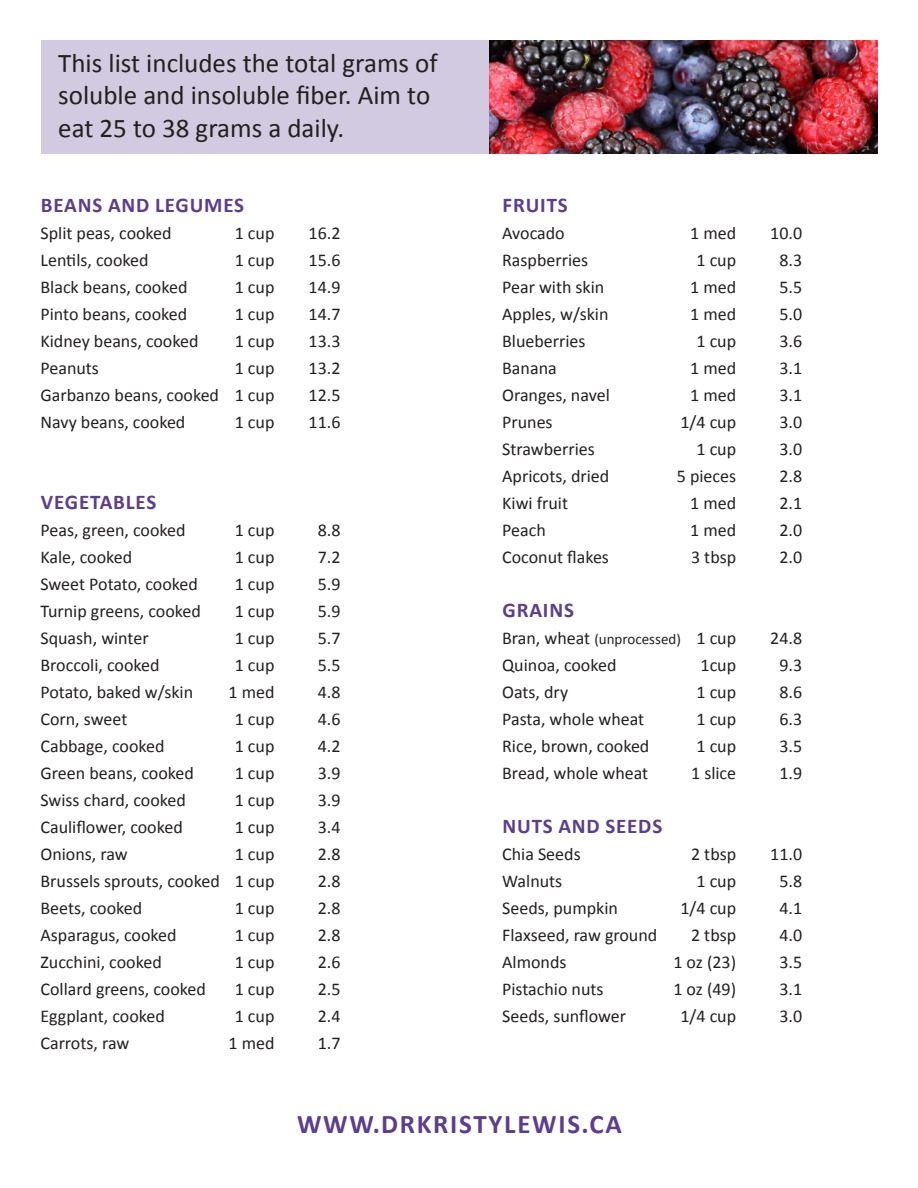
<style>
.page{position:relative;width:918px;height:1188px;background:#fff}
.page>*{position:absolute;margin:0;border:0;box-sizing:border-box;transform-origin:0 0}
.t1{font:27px/32.4px "Calibri";color:#231f20}
.t2{font:700 27px "Calibri";letter-spacing:.065em;color:#5b3e8e}
.t3{font:700 21px "Calibri";letter-spacing:.04em;color:#5b3e8e}
.t4{font:18px "Calibri";color:#231f20}
.s1{font-size:15px}
</style>
<div class="page">
<img style="left:488px;top:40px;width:390px;height:114px">
<div style="left:41px;top:40px;width:447px;height:114px;background:#d2cae0"></div>
<p class="t1" style="left:58px;top:47px;width:381px">This list includes the total grams of soluble and insoluble fiber. Aim to eat 25 to 38 grams a daily.</p>
<p class="t3" style="left:41px;top:192px;width:205px">BEANS AND LEGUMES</p>
<p class="t4" style="left:40px;top:222px;width:133px">Split peas, cooked</p>
<p class="t4" style="left:235px;top:222px;width:41px">1 cup</p>
<p class="t4" style="left:309px;top:222px;width:33px">16.2</p>
<p class="t4" style="left:40px;top:249px;width:110px">Lentils, cooked</p>
<p class="t4" style="left:235px;top:249px;width:41px">1 cup</p>
<p class="t4" style="left:309px;top:249px;width:33px">15.6</p>
<p class="t4" style="left:40px;top:276px;width:148px">Black beans, cooked</p>
<p class="t4" style="left:235px;top:276px;width:41px">1 cup</p>
<p class="t4" style="left:309px;top:276px;width:33px">14.9</p>
<p class="t4" style="left:40px;top:303px;width:148px">Pinto beans, cooked</p>
<p class="t4" style="left:235px;top:303px;width:41px">1 cup</p>
<p class="t4" style="left:309px;top:303px;width:33px">14.7</p>
<p class="t4" style="left:40px;top:330px;width:160px">Kidney beans, cooked</p>
<p class="t4" style="left:235px;top:330px;width:41px">1 cup</p>
<p class="t4" style="left:309px;top:330px;width:33px">13.3</p>
<p class="t4" style="left:40px;top:357px;width:60px">Peanuts</p>
<p class="t4" style="left:235px;top:357px;width:41px">1 cup</p>
<p class="t4" style="left:309px;top:357px;width:33px">13.2</p>
<p class="t4" style="left:40px;top:384px;width:235px">Garbanzo beans, cooked 1 cup</p>
<p class="t4" style="left:309px;top:384px;width:33px">12.5</p>
<p class="t4" style="left:40px;top:411px;width:146px">Navy beans, cooked</p>
<p class="t4" style="left:235px;top:411px;width:41px">1 cup</p>
<p class="t4" style="left:309px;top:411px;width:33px">11.6</p>
<p class="t3" style="left:41px;top:489px;width:117px">VEGETABLES</p>
<p class="t4" style="left:40px;top:519px;width:147px">Peas, green, cooked</p>
<p class="t4" style="left:235px;top:519px;width:41px">1 cup</p>
<p class="t4" style="left:318px;top:519px;width:24px">8.8</p>
<p class="t4" style="left:40px;top:546px;width:93px">Kale, cooked</p>
<p class="t4" style="left:235px;top:546px;width:41px">1 cup</p>
<p class="t4" style="left:318px;top:546px;width:24px">7.2</p>
<p class="t4" style="left:40px;top:573px;width:159px">Sweet Potato, cooked</p>
<p class="t4" style="left:235px;top:573px;width:41px">1 cup</p>
<p class="t4" style="left:318px;top:573px;width:24px">5.9</p>
<p class="t4" style="left:40px;top:600px;width:162px">Turnip greens, cooked</p>
<p class="t4" style="left:235px;top:600px;width:41px">1 cup</p>
<p class="t4" style="left:318px;top:600px;width:24px">5.9</p>
<p class="t4" style="left:40px;top:627px;width:110px">Squash, winter</p>
<p class="t4" style="left:235px;top:627px;width:41px">1 cup</p>
<p class="t4" style="left:318px;top:627px;width:24px">5.7</p>
<p class="t4" style="left:40px;top:654px;width:121px">Broccoli, cooked</p>
<p class="t4" style="left:235px;top:654px;width:41px">1 cup</p>
<p class="t4" style="left:318px;top:654px;width:24px">5.5</p>
<p class="t4" style="left:40px;top:681px;width:154px">Potato, baked w/skin</p>
<p class="t4" style="left:229px;top:681px;width:47px">1 med</p>
<p class="t4" style="left:318px;top:681px;width:24px">4.8</p>
<p class="t4" style="left:40px;top:708px;width:88px">Corn, sweet</p>
<p class="t4" style="left:235px;top:708px;width:41px">1 cup</p>
<p class="t4" style="left:318px;top:708px;width:24px">4.6</p>
<p class="t4" style="left:40px;top:735px;width:126px">Cabbage, cooked</p>
<p class="t4" style="left:235px;top:735px;width:41px">1 cup</p>
<p class="t4" style="left:318px;top:735px;width:24px">4.2</p>
<p class="t4" style="left:40px;top:762px;width:155px">Green beans, cooked</p>
<p class="t4" style="left:235px;top:762px;width:41px">1 cup</p>
<p class="t4" style="left:318px;top:762px;width:24px">3.9</p>
<p class="t4" style="left:40px;top:789px;width:147px">Swiss chard, cooked</p>
<p class="t4" style="left:235px;top:789px;width:41px">1 cup</p>
<p class="t4" style="left:318px;top:789px;width:24px">3.9</p>
<p class="t4" style="left:40px;top:816px;width:144px">Cauliflower, cooked</p>
<p class="t4" style="left:235px;top:816px;width:41px">1 cup</p>
<p class="t4" style="left:318px;top:816px;width:24px">3.4</p>
<p class="t4" style="left:40px;top:843px;width:89px">Onions, raw</p>
<p class="t4" style="left:235px;top:843px;width:41px">1 cup</p>
<p class="t4" style="left:318px;top:843px;width:24px">2.8</p>
<p class="t4" style="left:40px;top:870px;width:235px">Brussels sprouts, cooked 1 cup</p>
<p class="t4" style="left:318px;top:870px;width:24px">2.8</p>
<p class="t4" style="left:40px;top:897px;width:103px">Beets, cooked</p>
<p class="t4" style="left:235px;top:897px;width:41px">1 cup</p>
<p class="t4" style="left:318px;top:897px;width:24px">2.8</p>
<p class="t4" style="left:40px;top:924px;width:138px">Asparagus, cooked</p>
<p class="t4" style="left:235px;top:924px;width:41px">1 cup</p>
<p class="t4" style="left:318px;top:924px;width:24px">2.8</p>
<p class="t4" style="left:40px;top:951px;width:123px">Zucchini, cooked</p>
<p class="t4" style="left:235px;top:951px;width:41px">1 cup</p>
<p class="t4" style="left:318px;top:951px;width:24px">2.6</p>
<p class="t4" style="left:40px;top:978px;width:167px">Collard greens, cooked</p>
<p class="t4" style="left:235px;top:978px;width:41px">1 cup</p>
<p class="t4" style="left:318px;top:978px;width:24px">2.5</p>
<p class="t4" style="left:40px;top:1005px;width:126px">Eggplant, cooked</p>
<p class="t4" style="left:235px;top:1005px;width:41px">1 cup</p>
<p class="t4" style="left:318px;top:1005px;width:24px">2.4</p>
<p class="t4" style="left:40px;top:1032px;width:90px">Carrots, raw</p>
<p class="t4" style="left:229px;top:1032px;width:47px">1 med</p>
<p class="t4" style="left:318px;top:1032px;width:24px">1.7</p>
<p class="t3" style="left:503px;top:192px;width:67px">FRUITS</p>
<p class="t4" style="left:502px;top:222px;width:64px">Avocado</p>
<p class="t4" style="left:690px;top:222px;width:47px">1 med</p>
<p class="t4" style="left:770px;top:222px;width:33px">10.0</p>
<p class="t4" style="left:502px;top:249px;width:87px">Raspberries</p>
<p class="t4" style="left:696px;top:249px;width:41px">1 cup</p>
<p class="t4" style="left:779px;top:249px;width:24px">8.3</p>
<p class="t4" style="left:502px;top:276px;width:104px">Pear with skin</p>
<p class="t4" style="left:690px;top:276px;width:47px">1 med</p>
<p class="t4" style="left:779px;top:276px;width:24px">5.5</p>
<p class="t4" style="left:502px;top:303px;width:108px">Apples, w/skin</p>
<p class="t4" style="left:690px;top:303px;width:47px">1 med</p>
<p class="t4" style="left:779px;top:303px;width:24px">5.0</p>
<p class="t4" style="left:502px;top:330px;width:85px">Blueberries</p>
<p class="t4" style="left:696px;top:330px;width:41px">1 cup</p>
<p class="t4" style="left:779px;top:330px;width:24px">3.6</p>
<p class="t4" style="left:502px;top:357px;width:56px">Banana</p>
<p class="t4" style="left:690px;top:357px;width:47px">1 med</p>
<p class="t4" style="left:779px;top:357px;width:24px">3.1</p>
<p class="t4" style="left:502px;top:384px;width:109px">Oranges, navel</p>
<p class="t4" style="left:690px;top:384px;width:47px">1 med</p>
<p class="t4" style="left:779px;top:384px;width:24px">3.1</p>
<p class="t4" style="left:502px;top:411px;width:52px">Prunes</p>
<p class="t4" style="left:680px;top:411px;width:57px">1/4 cup</p>
<p class="t4" style="left:779px;top:411px;width:24px">3.0</p>
<p class="t4" style="left:502px;top:438px;width:94px">Strawberries</p>
<p class="t4" style="left:696px;top:438px;width:41px">1 cup</p>
<p class="t4" style="left:779px;top:438px;width:24px">3.0</p>
<p class="t4" style="left:502px;top:465px;width:109px">Apricots, dried</p>
<p class="t4" style="left:677px;top:465px;width:61px">5 pieces</p>
<p class="t4" style="left:779px;top:465px;width:24px">2.8</p>
<p class="t4" style="left:502px;top:492px;width:67px">Kiwi fruit</p>
<p class="t4" style="left:690px;top:492px;width:47px">1 med</p>
<p class="t4" style="left:779px;top:492px;width:24px">2.1</p>
<p class="t4" style="left:502px;top:519px;width:45px">Peach</p>
<p class="t4" style="left:690px;top:519px;width:47px">1 med</p>
<p class="t4" style="left:779px;top:519px;width:24px">2.0</p>
<p class="t4" style="left:502px;top:546px;width:108px">Coconut flakes</p>
<p class="t4" style="left:691px;top:546px;width:47px">3 tbsp</p>
<p class="t4" style="left:779px;top:546px;width:24px">2.0</p>
<p class="t3" style="left:503px;top:597px;width:73px">GRAINS</p>
<p class="t4" style="left:502px;top:627px;width:235px">Bran, wheat <span class="s1">(unprocessed)</span> 1 cup</p>
<p class="t4" style="left:770px;top:627px;width:33px">24.8</p>
<p class="t4" style="left:502px;top:654px;width:116px">Quinoa, cooked</p>
<p class="t4" style="left:701px;top:654px;width:37px">1cup</p>
<p class="t4" style="left:779px;top:654px;width:24px">9.3</p>
<p class="t4" style="left:502px;top:681px;width:67px">Oats, dry</p>
<p class="t4" style="left:696px;top:681px;width:41px">1 cup</p>
<p class="t4" style="left:779px;top:681px;width:24px">8.6</p>
<p class="t4" style="left:502px;top:708px;width:144px">Pasta, whole wheat</p>
<p class="t4" style="left:696px;top:708px;width:41px">1 cup</p>
<p class="t4" style="left:779px;top:708px;width:24px">6.3</p>
<p class="t4" style="left:502px;top:735px;width:149px">Rice, brown, cooked</p>
<p class="t4" style="left:696px;top:735px;width:41px">1 cup</p>
<p class="t4" style="left:779px;top:735px;width:24px">3.5</p>
<p class="t4" style="left:502px;top:762px;width:148px">Bread, whole wheat</p>
<p class="t4" style="left:691px;top:762px;width:47px">1 slice</p>
<p class="t4" style="left:779px;top:762px;width:24px">1.9</p>
<p class="t3" style="left:503px;top:813px;width:161px">NUTS AND SEEDS</p>
<p class="t4" style="left:502px;top:843px;width:80px">Chia Seeds</p>
<p class="t4" style="left:691px;top:843px;width:47px">2 tbsp</p>
<p class="t4" style="left:770px;top:843px;width:33px">11.0</p>
<p class="t4" style="left:502px;top:870px;width:62px">Walnuts</p>
<p class="t4" style="left:696px;top:870px;width:41px">1 cup</p>
<p class="t4" style="left:779px;top:870px;width:24px">5.8</p>
<p class="t4" style="left:502px;top:897px;width:117px">Seeds, pumpkin</p>
<p class="t4" style="left:680px;top:897px;width:57px">1/4 cup</p>
<p class="t4" style="left:779px;top:897px;width:24px">4.1</p>
<p class="t4" style="left:502px;top:924px;width:157px">Flaxseed, raw ground</p>
<p class="t4" style="left:691px;top:924px;width:47px">2 tbsp</p>
<p class="t4" style="left:779px;top:924px;width:24px">4.0</p>
<p class="t4" style="left:502px;top:951px;width:66px">Almonds</p>
<p class="t4" style="left:673px;top:951px;width:64px">1 oz (23)</p>
<p class="t4" style="left:779px;top:951px;width:24px">3.5</p>
<p class="t4" style="left:502px;top:978px;width:103px">Pistachio nuts</p>
<p class="t4" style="left:673px;top:978px;width:64px">1 oz (49)</p>
<p class="t4" style="left:779px;top:978px;width:24px">3.1</p>
<p class="t4" style="left:502px;top:1005px;width:126px">Seeds, sunflower</p>
<p class="t4" style="left:680px;top:1005px;width:57px">1/4 cup</p>
<p class="t4" style="left:779px;top:1005px;width:24px">3.0</p>
<p class="t2" style="left:297px;top:1106px;width:326px">WWW.DRKRISTYLEWIS.CA</p>
</div>
